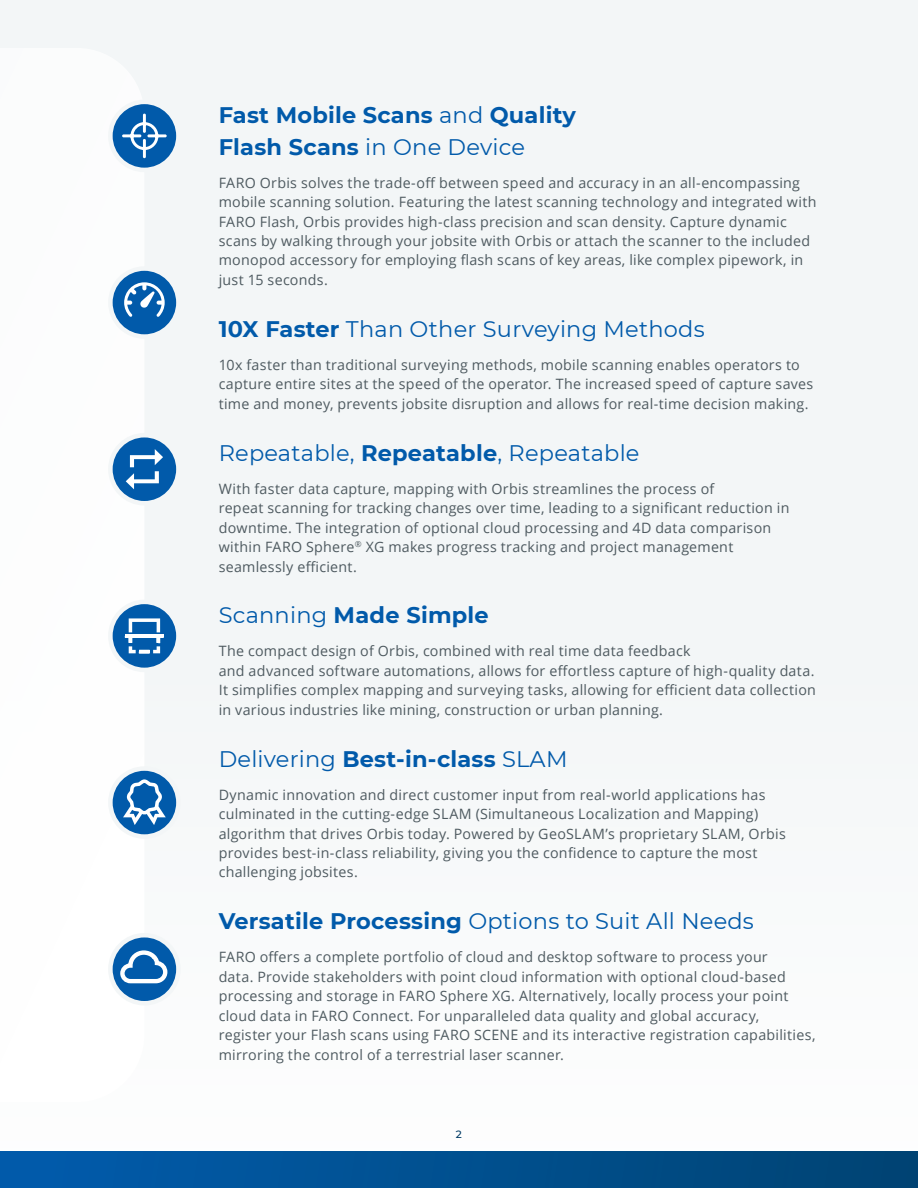
<style>
.page{position:relative;width:918px;height:1188px;background:#f3f6f7}
.page>*{position:absolute;margin:0;border:0;box-sizing:border-box;transform-origin:0 0}
.Header_3{font:22.5px "Montserrat";letter-spacing:.01em;color:#015aaa}
.Header_3-2{font:700 22.5px/31.5px "Montserrat";letter-spacing:.01em;color:#015aaa}
.Body_Text{font:14.25px/19.5px "Open Sans";letter-spacing:.02em;color:#4e5a60}
.t1{font:500 10.5px "Montserrat";color:#003a64}
.s1{font-weight:400}
.s2{font-weight:700}
</style>
<div class="page">
<div style="left:0;top:1152px;width:918px;height:36px;background:linear-gradient(to right,#015cac,#004372)"></div>
<div style="left:0;top:516px;width:144px;height:586px;background:#fefefe"></div>
<svg style="left:110px;top:102px;width:68px;height:68px"></svg>
<svg style="left:121px;top:113px;width:46px;height:46px"></svg>
<div style="left:108px;top:100px;width:73px;height:72px;border:4px solid #f3f6f7;border-radius:50%"></div>
<svg style="left:110px;top:269px;width:68px;height:68px;background:#2571b5"></svg>
<svg style="left:124px;top:282px;width:41px;height:35px"></svg>
<div style="left:108px;top:266px;width:73px;height:73px;border:4px solid #f3f6f7;border-radius:50%"></div>
<svg style="left:110px;top:435px;width:68px;height:68px;background:#2571b5"></svg>
<svg style="left:126px;top:449px;width:37px;height:40px"></svg>
<div style="left:108px;top:433px;width:73px;height:72px;border:4px solid #f3f6f7;border-radius:50%"></div>
<svg style="left:110px;top:602px;width:68px;height:68px;background:#2470b5"></svg>
<svg style="left:125px;top:618px;width:39px;height:35px"></svg>
<div style="left:108px;top:600px;width:73px;height:72px;border:4px solid #f3f6f7;border-radius:50%"></div>
<svg style="left:110px;top:769px;width:68px;height:68px"></svg>
<svg style="left:123px;top:779px;width:43px;height:46px"></svg>
<div style="left:108px;top:766px;width:73px;height:73px;border:4px solid #f3f6f7;border-radius:50%"></div>
<svg style="left:110px;top:935px;width:68px;height:68px;background:#2873b6"></svg>
<svg style="left:119px;top:950px;width:49px;height:34px"></svg>
<div style="left:108px;top:933px;width:73px;height:72px;border:4px solid #f3f6f7;border-radius:50%"></div>
<p class="Header_3-2" style="left:219px;top:98px;width:359px">Fast Mobile Scans <span class="s1">and</span> Quality<br>Flash Scans <span class="s1">in One Device</span></p>
<p class="Body_Text" style="left:219px;top:172px;width:599px">FARO Orbis solves the trade-off between speed and accuracy in an all-encompassing mobile scanning solution. Featuring the latest scanning technology and integrated with FARO Flash, Orbis provides high-class precision and scan density. Capture dynamic scans by walking through your jobsite with Orbis or attach the scanner to the included monopod accessory for employing flash scans of key areas, like complex pipework, in just 15 seconds.</p>
<p class="Header_3" style="left:219px;top:313px;width:488px"><span class="s2">10X Faster</span> Than Other Surveying Methods</p>
<p class="Body_Text" style="left:219px;top:354px;width:596px">10x faster than traditional surveying methods, mobile scanning enables operators to capture entire sites at the speed of the operator. The increased speed of capture saves time and money, prevents jobsite disruption and allows for real-time decision making.</p>
<p class="Header_3" style="left:219px;top:437px;width:422px">Repeatable, <span class="s2">Repeatable</span>, Repeatable</p>
<p class="Body_Text" style="left:219px;top:478px;width:572px">With faster data capture, mapping with Orbis streamlines the process of<br>repeat scanning for tracking changes over time, leading to a significant reduction in downtime. The integration of optional cloud processing and 4D data comparison within FARO Sphere<sup>®</sup> XG makes progress tracking and project management seamlessly efficient.</p>
<p class="Header_3-2" style="left:219px;top:598px;width:272px"><span class="s1">Scanning</span> Made Simple</p>
<p class="Body_Text" style="left:219px;top:641px;width:599px">The compact design of Orbis, combined with real time data feedback<br>and advanced software automations, allows for effortless capture of high-quality data.<br>It simplifies complex mapping and surveying tasks, allowing for efficient data collection in various industries like mining, construction or urban planning.</p>
<p class="Header_3" style="left:219px;top:743px;width:350px">Delivering <span class="s2">Best-in-class</span> SLAM</p>
<p class="Body_Text" style="left:219px;top:784px;width:569px">Dynamic innovation and direct customer input from real-world applications has culminated in the cutting-edge SLAM (Simultaneous Localization and Mapping) algorithm that drives Orbis today. Powered by GeoSLAM’s proprietary SLAM, Orbis provides best-in-class reliability, giving you the confidence to capture the most challenging jobsites.</p>
<p class="Header_3" style="left:219px;top:906px;width:537px"><span class="s2">Versatile Processing</span> Options to Suit All Needs</p>
<p class="Body_Text" style="left:219px;top:947px;width:598px">FARO offers a complete portfolio of cloud and desktop software to process your<br>data. Provide stakeholders with point cloud information with optional cloud-based processing and storage in FARO Sphere XG. Alternatively, locally process your point cloud data in FARO Connect. For unparalleled data quality and global accuracy, register your Flash scans using FARO SCENE and its interactive registration capabilities, mirroring the control of a terrestrial laser scanner.</p>
<p class="t1" style="left:456px;top:1127px;width:8px">2</p>
</div>
